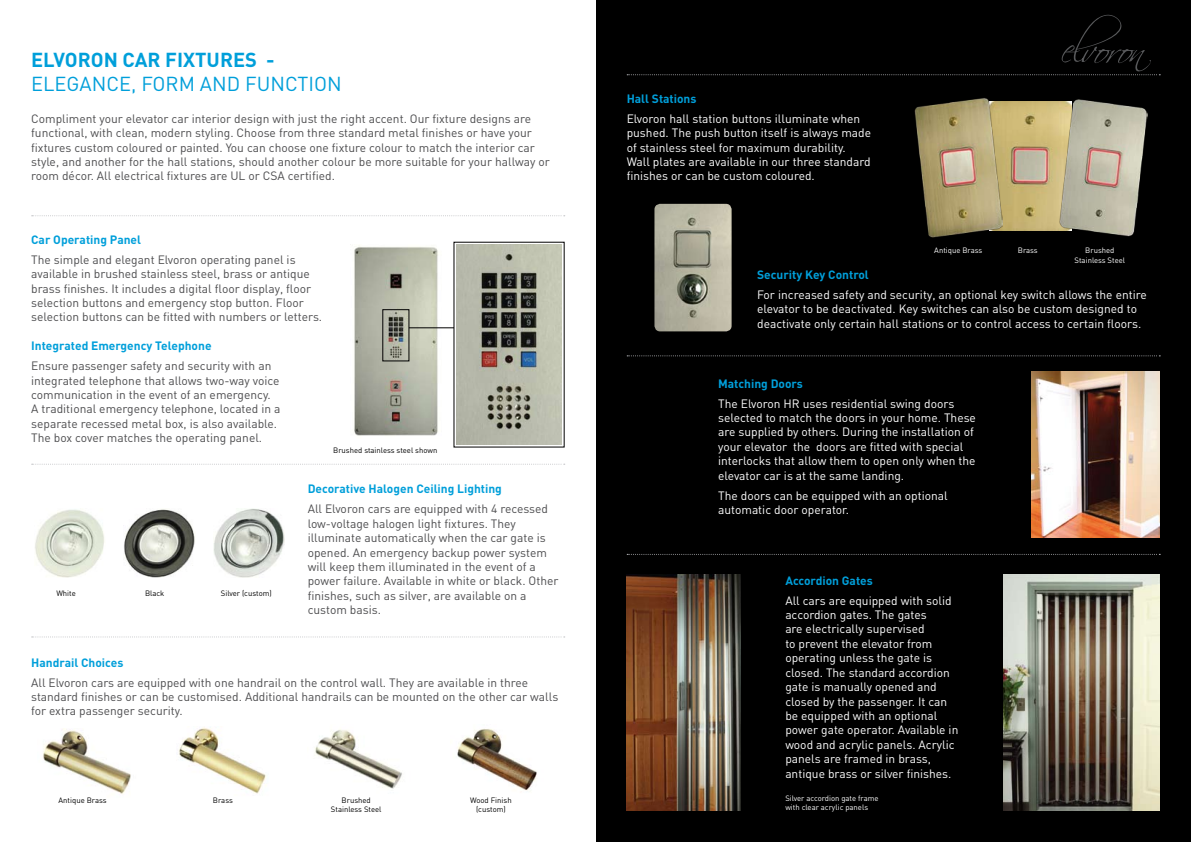
<style>
.page{position:relative;width:1191px;height:842px;background:#fff}
.page>*{position:absolute;margin:0;border:0;box-sizing:border-box;transform-origin:0 0}
.t1{font:20px "FFDIN";color:#009fda}
.t2{font:700 20px "FFDIN";color:#009fda}
.t3{font:12px/14.4px "FFDIN";color:#4d4d4f}
.t4{font:12px/14.4px "FFDIN";color:#fff}
.t5{font:700 12px "FFDIN";color:#009fda}
.t6{font:7.7px/9.3px "FFDIN";color:#000;text-align:center}
.t7{font:7.7px/9.3px "FFDIN";color:#fff}
</style>
<div class="page">
<div style="left:596px;top:0;width:595px;height:842px;background:#000"></div>
<img style="left:354px;top:246px;width:87px;height:190px">
<hr style="left:409px;top:328px;width:47px;height:1px;background:#000">
<img style="left:124px;top:509px;width:71px;height:69px">
<img style="left:214px;top:508px;width:71px;height:70px">
<img style="left:35px;top:509px;width:70px;height:69px">
<img style="left:43px;top:729px;width:88px;height:65px">
<img style="left:179px;top:727px;width:87px;height:67px">
<img style="left:315px;top:729px;width:87px;height:60px">
<img style="left:457px;top:729px;width:80px;height:62px">
<img style="left:456px;top:245px;width:106px;height:200px">
<svg style="left:32px;top:464px;width:533px;height:1px"></svg>
<svg style="left:627px;top:355px;width:533px;height:1px"></svg>
<svg style="left:627px;top:554px;width:533px;height:1px"></svg>
<svg style="left:32px;top:215px;width:533px;height:1px"></svg>
<svg style="left:32px;top:636px;width:533px;height:1px"></svg>
<img style="left:1002px;top:101px;width:57px;height:129px">
<img style="left:1059px;top:99px;width:88px;height:138px">
<img style="left:914px;top:98px;width:88px;height:140px">
<img style="left:654px;top:204px;width:77px;height:127px">
<img style="left:1031px;top:371px;width:128px;height:167px">
<img style="left:626px;top:574px;width:114px;height:237px">
<img style="left:1003px;top:574px;width:156px;height:237px">
<svg style="left:627px;top:15px;width:533px;height:60px"></svg>
<h1 class="t2" style="left:31px;top:47px;width:245px">Elvoron Car Fixtures -</h1>
<h1 class="t1" style="left:31px;top:72px;width:26px">Elegance</h1>
<h1 class="t1" style="left:131px;top:72px;width:83px">, Form and</h1>
<h1 class="t1" style="left:245px;top:72px;width:74px">Function</h1>
<p class="t3" style="left:31px;top:111px;width:520px">Compliment your elevator car interior design with just the right accent. Our fixture designs are functional, with clean, modern styling. Choose from three standard metal finishes or have your fixtures custom coloured or painted. You can choose one fixture colour to match the interior car style, and another for the hall stations, should another colour be more suitable for your hallway or room décor. All electrical fixtures are U L or CSA certified.</p>
<p class="t5" style="left:31px;top:232px;width:111px">Car Operating Panel</p>
<p class="t3" style="left:31px;top:252px;width:292px">The simple and elegant Elvoron operating panel is available in brushed stainless steel, brass or antique brass finishes. It includes a digital floor display, floor selection buttons and emergency stop button. Floor selection buttons can be fitted with numbers or letters.</p>
<p class="t5" style="left:31px;top:338px;width:182px">I ntegrated Emergency Telephone</p>
<p class="t3" style="left:31px;top:358px;width:251px">Ensure passenger safety and security with an integrated telephone that allows two-way voice communication in the event of an emergency.<br>A traditional emergency telephone, located in a separate recessed metal box, is also available.<br>The box cover matches the operating panel.</p>
<p class="t6" style="left:333px;top:446px;width:106px">Brushed stainless steel shown</p>
<p class="t6" style="left:56px;top:588px;width:21px">White</p>
<p class="t6" style="left:145px;top:588px;width:21px">Black</p>
<p class="t6" style="left:221px;top:588px;width:52px">Silver (custom)</p>
<p class="t5" style="left:308px;top:481px;width:196px">Decorative Halogen Ceiling Lighting</p>
<p class="t3" style="left:308px;top:502px;width:252px">All Elvoron cars are equipped with 4 recessed low-voltage halogen light fixtures. They illuminate automatically when the car gate is opened. An emergency backup power system will keep them illuminated in the event of a power failure. Available in white or black. Other finishes, such as silver, are available on a custom basis.</p>
<p class="t5" style="left:31px;top:654px;width:94px">Handrail Choices</p>
<p class="t3" style="left:31px;top:675px;width:528px">All Elvoron cars are equipped with one handrail on the control wall. They are available in three standard finishes or can be customised. Additional handrails can be mounted on the other car walls for extra passenger security.</p>
<p class="t6" style="left:59px;top:795px;width:50px">Antique Brass</p>
<p class="t6" style="left:213px;top:795px;width:21px">Brass</p>
<p class="t6" style="left:331px;top:795px;width:52px">Brushed<br>Stainless Steel</p>
<p class="t6" style="left:470px;top:795px;width:43px">Wood Finish (custom)</p>
<p class="t5" style="left:626px;top:91px;width:71px">Hall Stations</p>
<p class="t4" style="left:626px;top:111px;width:246px">Elvoron hall station buttons illuminate when pushed. The push button itself is always made of stainless steel for maximum durability.<br>Wall plates are available in our three standard finishes or can be custom coloured.</p>
<p class="t7" style="left:934px;top:246px;width:50px">Antique Brass</p>
<p class="t7" style="left:1018px;top:246px;width:21px">Brass</p>
<p class="t7" style="left:1074px;top:246px;width:52px;text-align:center">Brushed<br>Stainless Steel</p>
<p class="t5" style="left:757px;top:267px;width:113px">Security Key Control</p>
<p class="t4" style="left:757px;top:287px;width:391px">For increased safety and security, an optional key switch allows the entire elevator to be deactivated. Key switches can also be custom designed to deactivate only certain hall stations or to control access to certain floors.</p>
<p class="t5" style="left:718px;top:375px;width:86px">Matching Doors</p>
<p class="t4" style="left:718px;top:396px;width:259px">The Elvoron HR uses residential swing doors selected to match the doors in your home. These are supplied by others. During the installation of your elevator the doors are fitted with special interlocks that allow them to open only when the elevator car is at the same landing.</p>
<p class="t4" style="left:718px;top:488px;width:231px">The doors can be equipped with an optional automatic door operator.</p>
<p class="t5" style="left:785px;top:572px;width:89px">Accordion Gates</p>
<p class="t4" style="left:785px;top:593px;width:175px">All cars are equipped with solid accordion gates. The gates<br>are electrically supervised<br>to prevent the elevator from operating unless the gate is closed. The standard accordion gate is manually opened and closed by the passenger. It can be equipped with an optional power gate operator. Available in wood and acrylic panels. Acrylic panels are framed in brass, antique brass or silver finishes.</p>
<p class="t7" style="left:785px;top:793px;width:95px">Silver accordion gate frame with clear acrylic panels</p>
</div>
